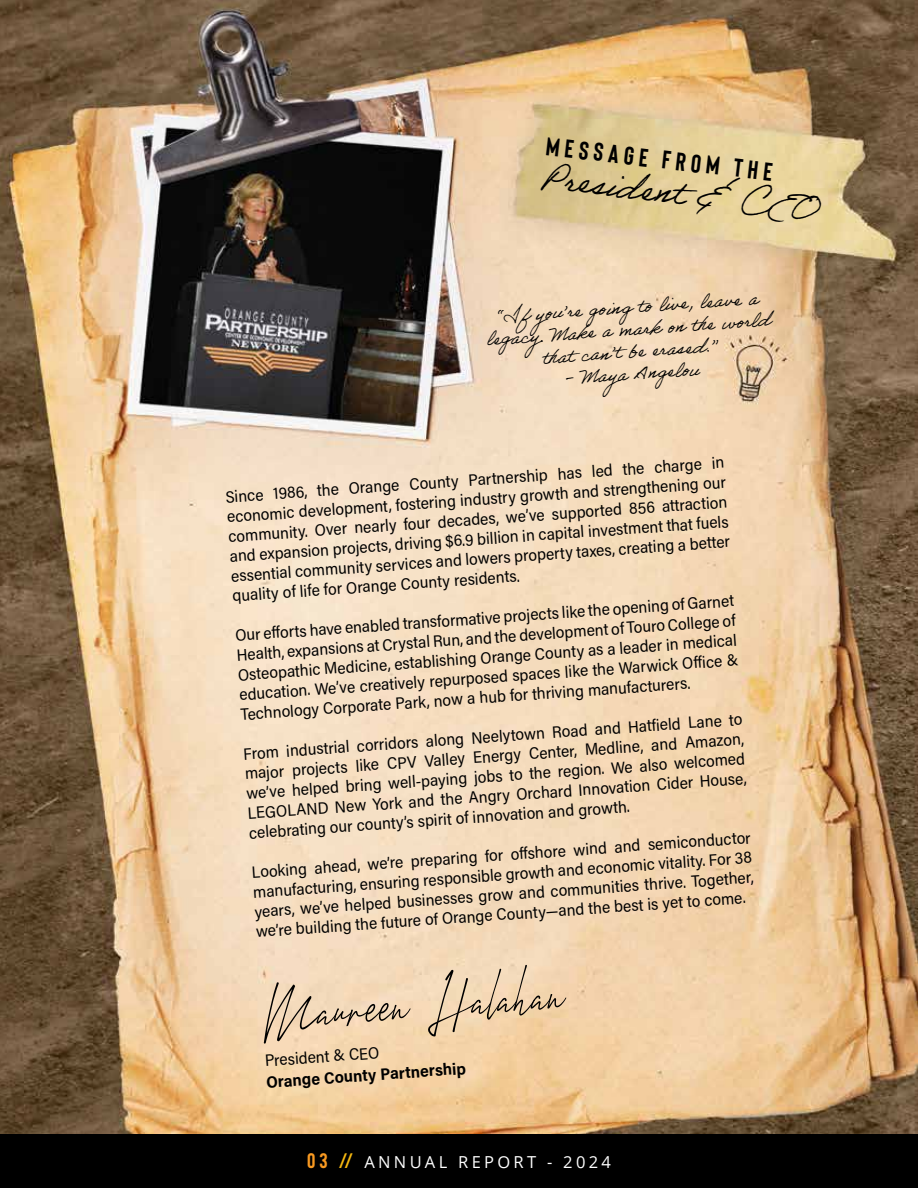
<style>
.page{position:relative;width:918px;height:1188px;background:#fff}
.page>*{position:absolute;margin:0;border:0;box-sizing:border-box;transform-origin:0 0}
.t1{font:85.5px "Amstirdam Demo";color:#000}
.t2{font:34.5px "Adobe Handwriting Ernie";color:#000}
.t3{font:700 25.5px "Bison";color:#000}
.t4{font:18.45px/22.2px "Adobe Handwriting Ernie";color:#000;text-align:center}
.t5{font:16.5px/19.8px "Acumin Pro Semi Cond";color:#000;text-align:justify}
.t6{font:16.5px "Open Sans";letter-spacing:.2em;color:#fff}
.t7{font:700 16.5px "Acumin Pro Semi Cond";color:#000}
.s1{font-family:"Bison";font-weight:700;font-size:21px;color:#f89921}
.s2{font-family:"Bison";font-weight:700;font-size:21px;color:#f7b910}
</style>
<div class="page">
<img style="left:0;top:0;width:918px;height:1134px">
<div style="left:0;top:1134px;width:918px;height:54px;background:#000"></div>
<h3 class="t3" style="left:548px;top:129px;width:229px;rotate:7deg">MESSAGE FROM THE</h3>
<h2 class="t2" style="left:545px;top:156px;width:281px;rotate:7deg">President &amp; CEO</h2>
<p class="t4" style="left:484px;top:306px;width:286px;rotate:-4deg">“If you’re going to live, leave a legacy. Make a mark on the world that can’t be erased.”</p>
<p class="t4" style="left:564px;top:367px;width:136px;rotate:-4deg">- Maya Angelou</p>
<p class="t5" style="left:225px;top:486px;width:502px;rotate:-4deg">Since 1986, the Orange County Partnership has led the charge in economic development, fostering industry growth and strengthening our community. Over nearly four decades, we’ve supported 856 attraction and expansion projects, driving $6.9 billion in capital investment that fuels essential community services and lowers property taxes, creating a better quality of life for Orange County residents.</p>
<p class="t5" style="left:235px;top:625px;width:502px;rotate:-4deg">Our eff orts have enabled transformative projects like the opening of Garnet Health, expansions at Crystal Run, and the development of Touro College of Osteopathic Medicine, establishing Orange County as a leader in medical education. We’ve creatively repurposed spaces like the Warwick Off ice &amp; Technology Corporate Park, now a hub for thriving manufacturers.</p>
<p class="t5" style="left:243px;top:743px;width:502px;rotate:-4deg">From industrial corridors along Neelytown Road and Hatfield Lane to major projects like CPV Valley Energy Center, Medline, and Amazon, we’ve helped bring well-paying jobs to the region. We also welcomed LEGOLAND New York and the Angry Orchard Innovation Cider House, celebrating our county’s spirit of innovation and growth.</p>
<p class="t5" style="left:251px;top:862px;width:502px;rotate:-4deg">Looking ahead, we’re preparing for off shore wind and semiconductor manufacturing, ensuring responsible growth and economic vitality. For 38 years, we’ve helped businesses grow and communities thrive. Together, we’re building the future of Orange County—and the best is yet to come.</p>
<h1 class="t1" style="left:259px;top:976px;width:305px;rotate:-4deg">Maureen Halahan</h1>
<p class="t5" style="left:264px;top:1050px;width:116px;rotate:-4deg">President &amp; CEO</p>
<p class="t7" style="left:266px;top:1070px;width:202px;rotate:-4deg">Orange County Partnership</p>
<p class="t6" style="left:307px;top:1151px;width:305px"><span class="s1">03</span> <span class="s2">//</span> ANNUAL REPORT - 2024</p>
<p class="t6" style="left:364px;top:1148px;width:248px">ANNUAL REPORT - 2023</p>
</div>
